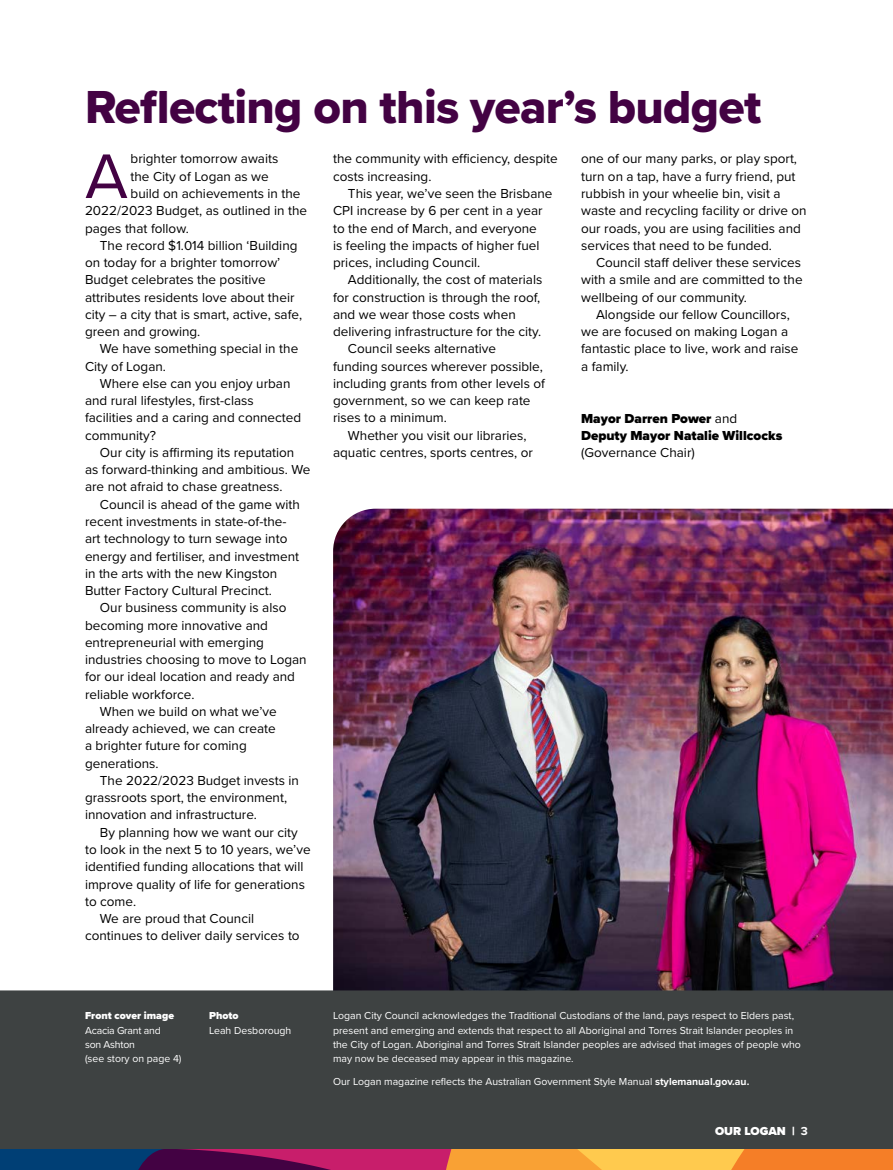
<style>
.page{position:relative;width:893px;height:1170px;background:#fff}
.page>*{position:absolute;margin:0;border:0;box-sizing:border-box;transform-origin:0 0}
.t1{font:65.25px "Proxima Nova";color:#430243}
.t2{font:48px "Proxima Nova Extrabld";letter-spacing:-.015em;color:#430243}
.t3{font:13.5px/17.2px "Proxima Nova";color:#000}
.t4{font:900 13.5px/17.2px "Proxima Nova";color:#000}
.t5{font:900 12px "Proxima Nova";color:#fff}
.t6{font:10.5px/14.2px "Proxima Nova";color:#fff}
.t7{font:10.5px/14.2px "Proxima Nova";letter-spacing:-.02em;color:#fff}
.t8{font:900 10.5px "Proxima Nova";color:#fff}
.s1{font-weight:400}
.s2{font-weight:700}
</style>
<div class="page">
<img style="left:333px;top:508px;width:560px;height:482px">
<div style="left:0;top:990px;width:893px;height:159px;background:#3e4242"></div>
<svg style="left:0;top:1149px;width:893px;height:20px;background:#ad614d"></svg>
<h2 class="t2" style="left:85px;top:71px;width:678px">Reflecting on this year’s budget</h2>
<p class="t1" style="left:85px;top:127px;width:44px">A</p>
<p class="t3" style="left:131px;top:150px;width:149px">brighter tomorrow awaits</p>
<p class="t3" style="left:333px;top:150px;width:226px">the community with efficiency, despite costs increasing.</p>
<p class="t3" style="left:333px;top:184px;width:221px;text-indent:15px">This year, we’ve seen the Brisbane<br>CPI increase by 6 per cent in a year to the end of March, and everyone<br>is feeling the impacts of higher fuel prices, including Council.</p>
<p class="t3" style="left:333px;top:270px;width:211px;text-indent:15px">Additionally, the cost of materials for construction is through the roof, and we wear those costs when delivering infrastructure for the city.</p>
<p class="t3" style="left:333px;top:339px;width:213px;text-indent:15px">Council seeks alternative<br>funding sources wherever possible, including grants from other levels of government, so we can keep rate rises to a minimum.</p>
<p class="t3" style="left:333px;top:426px;width:201px;text-indent:15px">Whether you visit our libraries, aquatic centres, sports centres, or</p>
<p class="t3" style="left:581px;top:150px;width:227px">one of our many parks, or play sport, turn on a tap, have a furry friend, put rubbish in your wheelie bin, visit a waste and recycling facility or drive on our roads, you are using facilities and services that need to be funded.</p>
<p class="t3" style="left:581px;top:253px;width:223px;text-indent:15px">Council staff deliver these services with a smile and are committed to the wellbeing of our community.</p>
<p class="t3" style="left:581px;top:305px;width:219px;text-indent:15px">Alongside our fellow Councillors, we are focused on making Logan a fantastic place to live, work and raise a family.</p>
<p class="t3" style="left:131px;top:167px;width:140px">the City of Logan as we</p>
<p class="t3" style="left:131px;top:184px;width:171px">build on achievements in the</p>
<p class="t3" style="left:85px;top:201px;width:224px">2022/2023 Budget, as outlined in the</p>
<p class="t3" style="left:85px;top:219px;width:105px">pages that follow.</p>
<p class="t3" style="left:85px;top:236px;width:219px;text-indent:15px">The record $1.014 billion ‘Building on today for a brighter tomorrow’ Budget celebrates the positive attributes residents love about their city – a city that is smart, active, safe, green and growing.</p>
<p class="t3" style="left:85px;top:339px;width:215px;text-indent:15px">We have something special in the<br>City of Logan.</p>
<p class="t3" style="left:85px;top:374px;width:218px;text-indent:15px">Where else can you enjoy urban and rural lifestyles, first-class facilities and a caring and connected community?</p>
<p class="t3" style="left:85px;top:443px;width:227px;text-indent:15px">Our city is affirming its reputation as forward-thinking and ambitious. We are not afraid to chase greatness.</p>
<p class="t3" style="left:85px;top:495px;width:216px;text-indent:15px">Council is ahead of the game with recent investments in state-of-the&shy;art technology to turn sewage into energy and fertiliser, and investment in the arts with the new Kingston Butter Factory Cultural Precinct.</p>
<p class="t3" style="left:85px;top:598px;width:223px;text-indent:15px">Our business community is also becoming more innovative and entrepreneurial with emerging industries choosing to move to Logan for our ideal location and ready and reliable workforce.</p>
<p class="t3" style="left:85px;top:702px;width:193px;text-indent:15px">When we build on what we’ve already achieved, we can create a brighter future for coming generations.</p>
<p class="t3" style="left:85px;top:771px;width:215px;text-indent:15px">The 2022/2023 Budget invests in grassroots sport, the environment, innovation and infrastructure.</p>
<p class="t3" style="left:85px;top:823px;width:227px;text-indent:15px">By planning how we want our city to look in the next 5 to 10 years, we’ve identified funding allocations that will improve quality of life for generations to come.</p>
<p class="t3" style="left:85px;top:909px;width:216px;text-indent:15px">We are proud that Council continues to deliver daily services to</p>
<p class="t4" style="left:581px;top:409px;width:203px">Mayor Darren Power <span class="s1">and<br></span>Deputy Mayor Natalie Willcocks</p>
<p class="t3" style="left:581px;top:443px;width:115px">(Governance Chair)</p>
<p class="t8" style="left:85px;top:1007px;width:91px">Front cover image</p>
<p class="t7" style="left:85px;top:1022px;width:98px">Acacia Grant and<br>son Ashton<br>(see story on page 4)</p>
<p class="t8" style="left:209px;top:1007px;width:31px">Photo</p>
<p class="t6" style="left:209px;top:1022px;width:84px">Leah Desborough</p>
<p class="t6" style="left:333px;top:1008px;width:469px">Logan City Council acknowledges the Traditional Custodians of the land, pays respect to Elders past, present and emerging and extends that respect to all Aboriginal and Torres Strait Islander peoples in the City of Logan. Aboriginal and Torres Strait Islander peoples are advised that images of people who may now be deceased may appear in this magazine.</p>
<p class="t6" style="left:333px;top:1073px;width:418px">Our Logan magazine reflects the Australian Government Style Manual <span class="s2">stylemanual.gov.au.</span></p>
<p class="t5" style="left:715px;top:1122px;width:94px">OUR LOGAN | <span class="s2">3</span></p>
</div>
